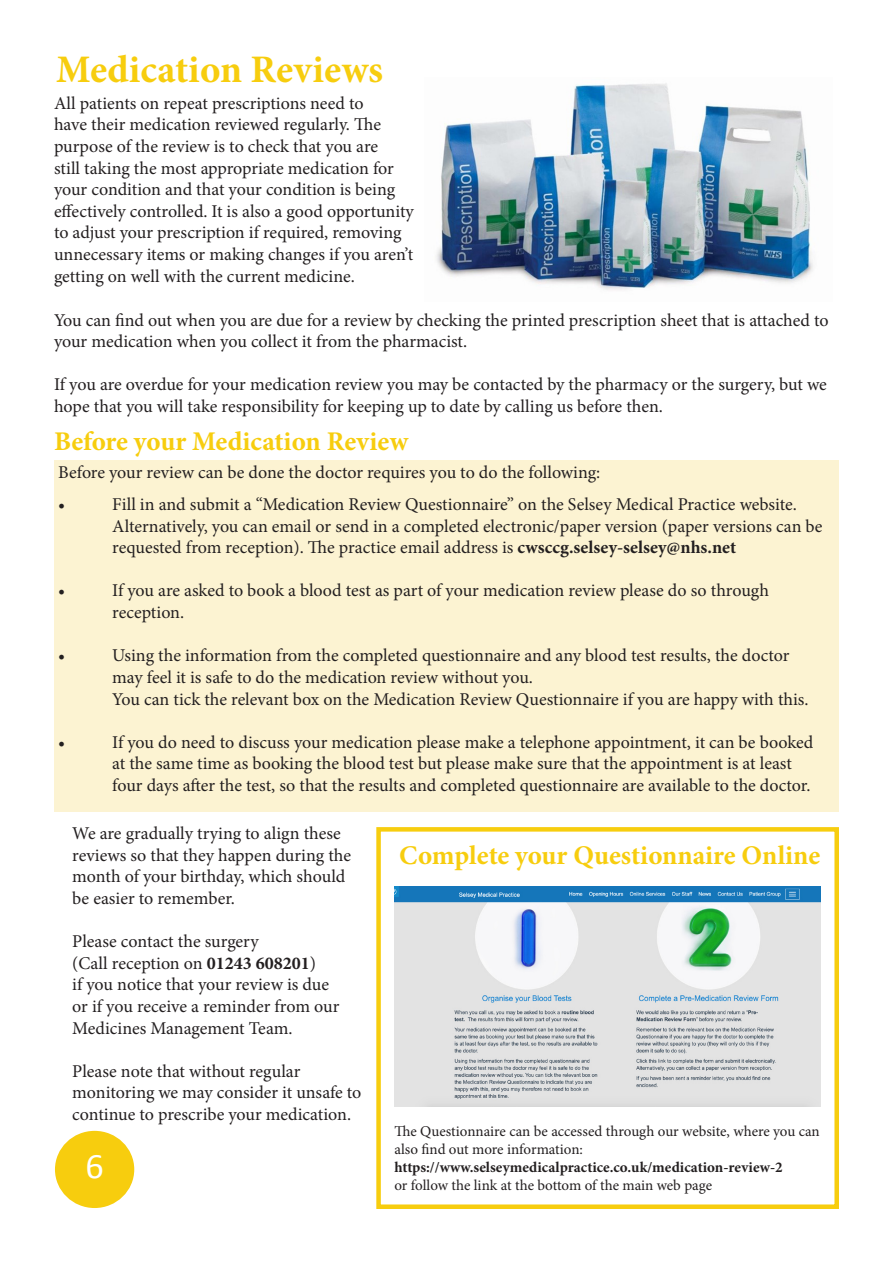
<style>
.page{position:relative;width:893px;height:1263px;background:#fff}
.page>*{position:absolute;margin:0;border:0;box-sizing:border-box;transform-origin:0 0}
.t1{font:700 39px "Minion Pro";letter-spacing:.005em;color:#f7cd0e}
.t2{font:36px "Calibri";color:#fff}
.t3{font:700 27px "Minion Pro";color:#f7cd0e}
.t4{font:18px/21.6px "Minion Pro";letter-spacing:-.005em;color:#231f20}
.t5{font:15px/18px "Minion Pro";letter-spacing:-.005em;color:#231f20}
.t6{font:700 15px "Minion Pro";letter-spacing:.005em;color:#231f20}
.s1{font-weight:700}
</style>
<div class="page">
<div style="left:55px;top:1131px;width:79px;height:77px;background:#f7cd0e;border-radius:50%"></div>
<div style="left:54px;top:460px;width:785px;height:352px;background:#fcf3d2"></div>
<img style="left:436px;top:83px;width:377px;height:207px">
<img style="left:394px;top:886px;width:427px;height:220px">
<div style="left:376px;top:827px;width:463px;height:382px;border:4px solid #f7cd0e"></div>
<p class="t1" style="left:56px;top:42px;width:329px">Medication Reviews</p>
<p class="t4" style="left:54px;top:92px;width:361px">All patients on repeat prescriptions need to<br>have their medication reviewed regularly. The purpose of the review is to check that you are<br>still taking the most appropriate medication for your condition and that your condition is being effectively controlled. It is also a good opportunity to adjust your prescription if required, removing unnecessary items or making changes if you aren’t getting on well with the current medicine.</p>
<p class="t4" style="left:54px;top:309px;width:776px">You can find out when you are due for a review by checking the printed prescription sheet that is attached to your medication when you collect it from the pharmacist.</p>
<p class="t4" style="left:54px;top:374px;width:774px">If you are overdue for your medication review you may be contacted by the pharmacy or the surgery, but we hope that you will take responsibility for keeping up to date by calling us before then.</p>
<p class="t3" style="left:54px;top:422px;width:356px">Before your Medication Review</p>
<p class="t4" style="left:58px;top:461px;width:544px">Before your review can be done the doctor requires you to do the following:</p>
<p class="t4" style="left:58px;top:494px;width:9px">•</p>
<p class="t4" style="left:112px;top:494px;width:712px">Fill in and submit a “Medication Review Questionnaire” on the Selsey Medical Practice website.<br>Alternatively, you can email or send in a completed electronic/paper version (paper versions can be requested from reception). The practice email address is <span class="s1">cwsccg.selsey-selsey@nhs.net</span></p>
<p class="t4" style="left:58px;top:580px;width:9px">•</p>
<p class="t4" style="left:112px;top:580px;width:658px">If you are asked to book a blood test as part of your medication review please do so through reception.</p>
<p class="t4" style="left:58px;top:645px;width:9px">•</p>
<p class="t4" style="left:112px;top:645px;width:679px">Using the information from the completed questionnaire and any blood test results, the doctor may feel it is safe to do the medication review without you.</p>
<p class="t4" style="left:112px;top:688px;width:698px">You can tick the relevant box on the Medication Review Questionnaire if you are happy with this.</p>
<p class="t4" style="left:58px;top:731px;width:9px">•</p>
<p class="t4" style="left:112px;top:731px;width:703px">If you do need to discuss your medication please make a telephone appointment, it can be booked at the same time as booking the blood test but please make sure that the appointment is at least four days after the test, so that the results and completed questionnaire are available to the doctor.</p>
<p class="t4" style="left:72px;top:823px;width:280px">We are gradually trying to align these reviews so that they happen during the month of your birthday, which should be easier to remember.</p>
<p class="t4" style="left:72px;top:931px;width:188px">Please contact the surgery</p>
<p class="t4" style="left:72px;top:952px;width:245px">(Call reception on <span class="s1">01243 608201</span>)</p>
<p class="t4" style="left:72px;top:974px;width:269px">if you notice that your review is due or if you receive a reminder from our<br>Medicines Management Team.</p>
<p class="t4" style="left:72px;top:1060px;width:291px">Please note that without regular monitoring we may consider it unsafe to continue to prescribe your medication.</p>
<p class="t3" style="left:399px;top:836px;width:422px">Complete your Questionnaire Online</p>
<p class="t5" style="left:394px;top:1122px;width:427px">The Questionnaire can be accessed through our website, where you can also find out more information:</p>
<p class="t6" style="left:394px;top:1156px;width:390px">https://www.selseymedicalpractice.co.uk/medication-review-2</p>
<p class="t5" style="left:394px;top:1176px;width:319px">or follow the link at the bottom of the main web page</p>
<h2 class="t2" style="left:85px;top:1143px;width:20px">6</h2>
</div>
